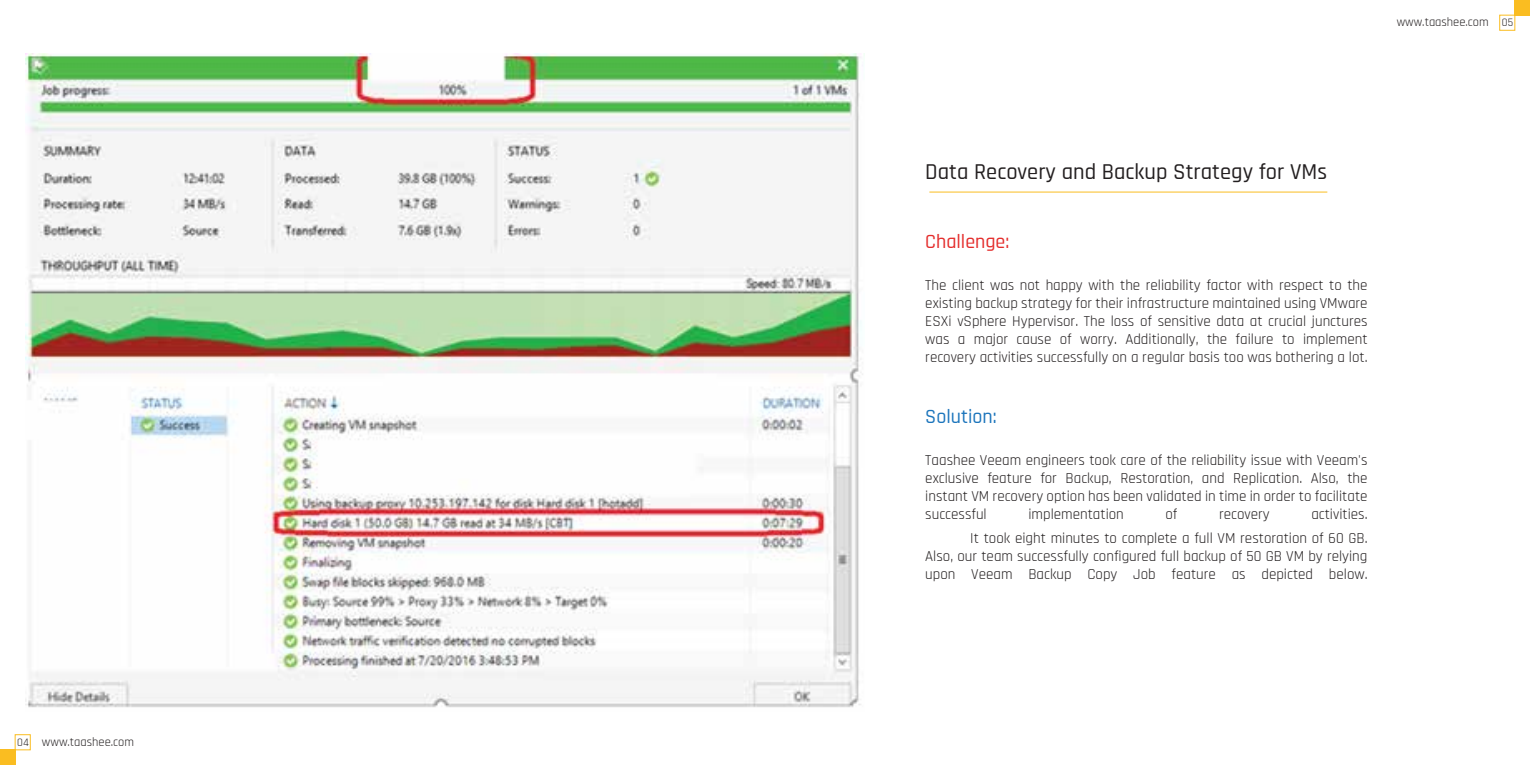
<style>
.page{position:relative;width:1530px;height:765px;background:#fff}
.page>*{position:absolute;margin:0;border:0;box-sizing:border-box;transform-origin:0 0}
.t1{font:500 22.5px "Rajdhani";color:#231f20}
.t2{font:500 20px "Rajdhani";color:#e42d2c}
.t3{font:500 20px "Rajdhani";color:#1c75bc}
.t4{font:15px/18px "Rajdhani";color:#231f20;text-align:justify}
.t5{font:12.5px "Rajdhani";color:#231f20}
.s1{font-size:11.25px}
</style>
<div class="page">
<div style="left:0;top:750px;width:15px;height:15px;background:#fabd21"></div>
<div style="left:15px;top:734px;width:16px;height:16px;border:1px solid #fabd21"></div>
<div style="left:1515px;top:0;width:15px;height:15px;background:#fabd21"></div>
<div style="left:1499px;top:15px;width:16px;height:16px;border:1px solid #fabd21"></div>
<img style="left:25px;top:54px;width:840px;height:654px">
<hr style="left:929px;top:192px;width:398px;height:1px;background:#fabd21">
<p class="t5" style="left:17px;top:735px;width:118px"><span class="s1">04</span> www.taashee.com</p>
<p class="t5" style="left:1397px;top:15px;width:118px">www.taashee.com <span class="s1">05</span></p>
<h1 class="t1" style="left:925px;top:159px;width:403px">Data Recovery and Backup Strategy for VMs</h1>
<h2 class="t2" style="left:925px;top:230px;width:86px">Challenge:</h2>
<p class="t4" style="left:925px;top:276px;width:444px">The client was not happy with the reliability factor with respect to the existing backup strategy for their infrastructure maintained using VMware ESXi vSphere Hypervisor. The loss of sensitive data at crucial junctures was a major cause of worry. Additionally, the failure to implement recovery activities successfully on a regular basis too was bothering a lot.</p>
<h2 class="t3" style="left:925px;top:405px;width:73px">Solution:</h2>
<p class="t4" style="left:925px;top:451px;width:444px">Taashee Veeam engineers took care of the reliability issue with Veeam's exclusive feature for Backup, Restoration, and Replication. Also, the instant VM recovery option has been validated in time in order to facilitate successful</p>
<p class="t4" style="left:1028px;top:505px;width:97px">implementation</p>
<p class="t4" style="left:1165px;top:505px;width:13px">of</p>
<p class="t4" style="left:1219px;top:505px;width:52px">recovery</p>
<p class="t4" style="left:970px;top:502px;width:399px;line-height:24.2px;text-align:right">activities.<br>It took eight minutes to complete a full VM restoration of 60 GB.</p>
<p class="t4" style="left:925px;top:548px;width:444px">Also, our team successfully configured full backup of 50 GB VM by relying upon Veeam Backup Copy Job feature as depicted below.</p>
</div>
